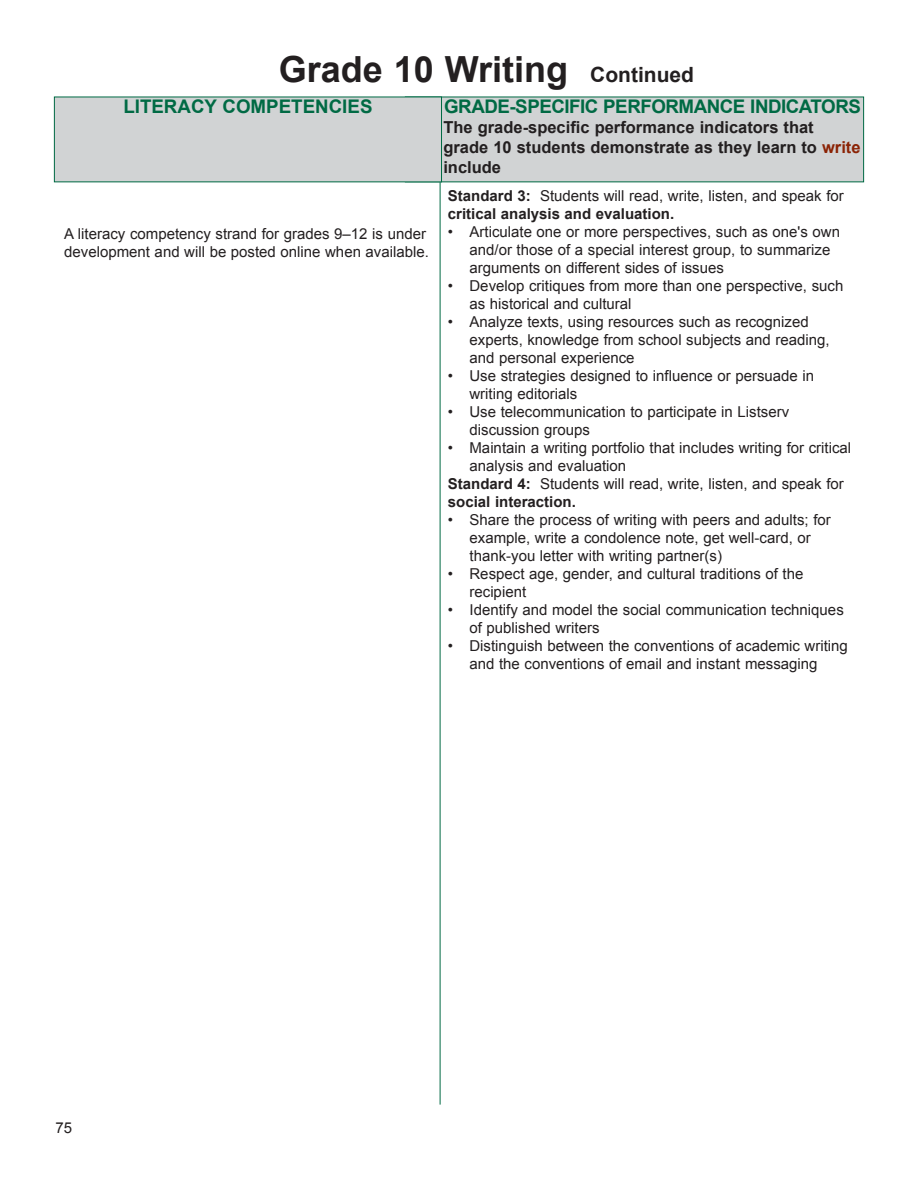
<style>
.page{position:relative;width:918px;height:1188px;background:#fff}
.page>*{position:absolute;margin:0;border:0;box-sizing:border-box;transform-origin:0 0}
.t1{font:700 36px "Arial";color:#231f20}
.t2{font:700 18.75px "Arial";letter-spacing:-.025em;color:#006a44}
.t3{font:700 18.75px "Arial";color:#006a44}
.t4{font:700 16.5px/19.8px "Arial";color:#231f20}
.t5{font:15px/18px "Arial";color:#231f20}
.t6{font:700 15px "Arial";color:#231f20}
.s1{font-size:21px}
.s2{color:#8b2305}
.s3{font-weight:700}
</style>
<div class="page">
<div style="left:405px;top:97px;width:459px;height:85px;background:#d1d3d4"></div>
<div style="left:54px;top:97px;width:388px;height:85px;background:#d1d3d4"></div>
<hr style="left:440px;top:182px;width:1px;height:923px;background:#006a44">
<h1 class="t1" style="left:279px;top:49px;width:417px">Grade 10 Writing <span class="s1">Continued</span></h1>
<p class="t3" style="left:123px;top:96px;width:251px">LITERACY COMPETENCIES</p>
<p class="t2" style="left:444px;top:96px;width:418px">GRADE-SPECIFIC PERFORMANCE INDICATORS</p>
<p class="t4" style="left:443px;top:118px;width:419px">The grade-specific performance indicators that grade 10 students demonstrate as they learn to <span class="s2">write </span>include</p>
<p class="t5" style="left:64px;top:225px;width:366px">A literacy competency strand for grades 9–12 is under development and will be posted online when available.</p>
<p class="t5" style="left:448px;top:187px;width:397px"><span class="s3">Standard 3:</span> Students will read, write, listen, and speak for <span class="s3">critical analysis and evaluation.</span></p>
<p class="t5" style="left:470px;top:223px;width:372px;text-indent:-22px">• Articulate one or more perspectives, such as one's own and/or those of a special interest group, to summarize arguments on different sides of issues</p>
<p class="t5" style="left:470px;top:277px;width:375px;text-indent:-22px">• Develop critiques from more than one perspective, such as historical and cultural</p>
<p class="t5" style="left:470px;top:313px;width:362px;text-indent:-22px">• Analyze texts, using resources such as recognized experts, knowledge from school subjects and reading, and personal experience</p>
<p class="t5" style="left:470px;top:367px;width:346px;text-indent:-22px">• Use strategies designed to influence or persuade in writing editorials</p>
<p class="t5" style="left:470px;top:403px;width:321px;text-indent:-22px">• Use telecommunication to participate in Listserv discussion groups</p>
<p class="t5" style="left:448px;top:439px;width:405px">• Maintain a writing portfolio that includes writing for critical</p>
<p class="t5" style="left:470px;top:457px;width:158px">analysis and evaluation</p>
<p class="t5" style="left:448px;top:475px;width:397px"><span class="s3">Standard 4:</span> Students will read, write, listen, and speak for</p>
<p class="t6" style="left:448px;top:494px;width:129px">social interaction.</p>
<p class="t5" style="left:470px;top:511px;width:363px;text-indent:-22px">• Share the process of writing with peers and adults; for example, write a condolence note, get well-card, or thank-you letter with writing partner(s)</p>
<p class="t5" style="left:470px;top:565px;width:335px;text-indent:-22px">• Respect age, gender, and cultural traditions of the recipient</p>
<p class="t5" style="left:470px;top:601px;width:376px;text-indent:-22px">• Identify and model the social communication techniques of published writers</p>
<p class="t5" style="left:448px;top:637px;width:402px;text-align:center">• Distinguish between the conventions of academic writing and the conventions of email and instant messaging</p>
<p class="t5" style="left:56px;top:1119px;width:18px">75</p>
</div>
